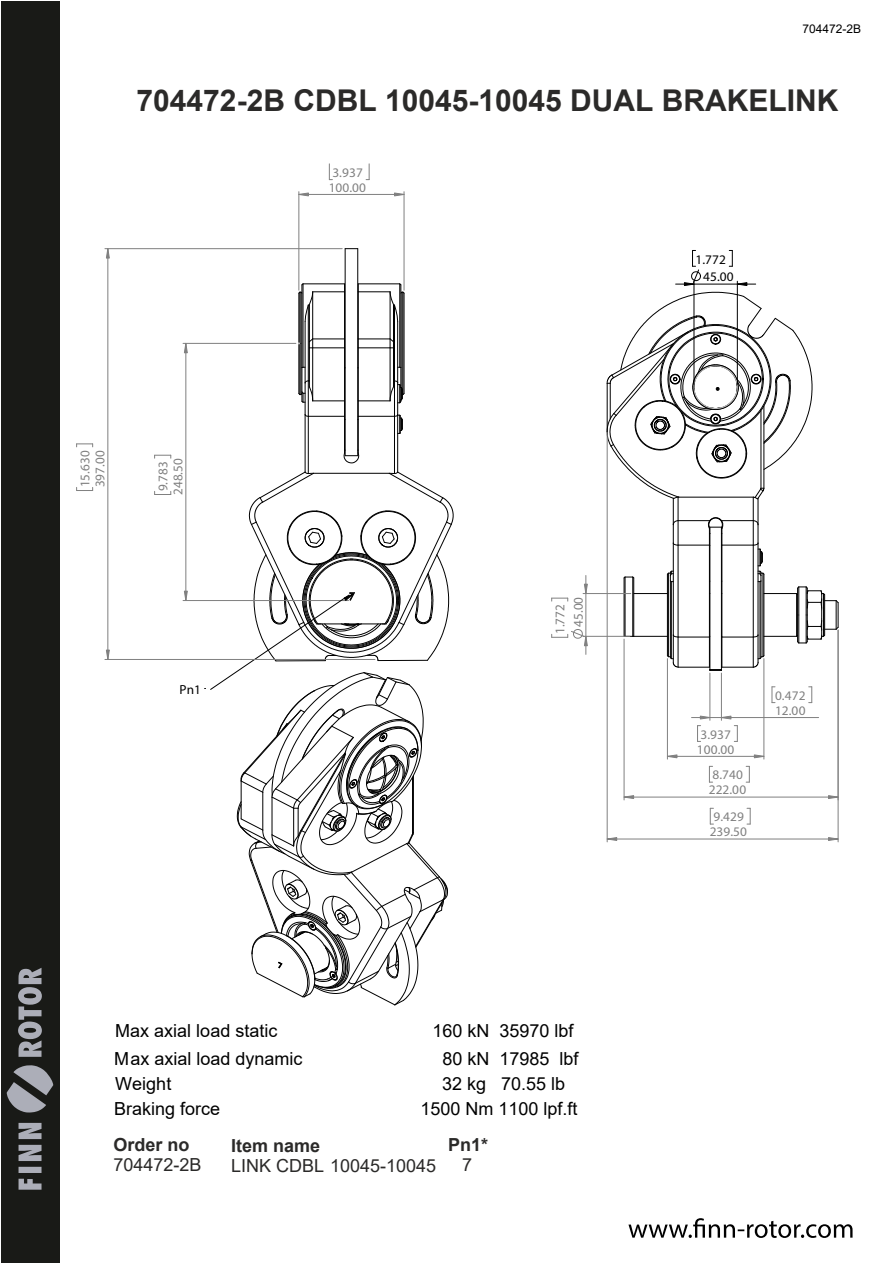
<style>
.page{position:relative;width:893px;height:1263px;background:#fff}
.page>*{position:absolute;margin:0;border:0;box-sizing:border-box;transform-origin:0 0}
.t1{font:700 30px "Arial";color:#2b2a29}
.t2{font:18px "Arial";color:#000}
.t3{font:18px "Arial";color:#2b2a29}
.t4{font:700 18px "Arial";color:#2b2a29}
.t5{font:13.35px/15px "Myriad Pro";letter-spacing:.005em;color:#808080}
.t6{font:13.2px/15px "Myriad Pro";letter-spacing:.005em;color:#808080}
.t7{font:13.2px/17.9px "Myriad Pro";letter-spacing:.005em;color:#000;text-align:center}
.t8{font:12px "Arial";color:#000}
</style>
<div class="page">
<div style="left:1px;top:2px;width:58px;height:1261px;background:#191a17"></div>
<svg style="left:7px;top:1065px;width:46px;height:47px"></svg>
<svg style="left:19px;top:1123px;width:23px;height:67px"></svg>
<svg style="left:18px;top:968px;width:24px;height:89px"></svg>
<svg style="left:628px;top:1218px;width:224px;height:20px"></svg>
<svg style="left:345px;top:248px;width:13px;height:1px"></svg>
<hr style="left:358px;top:283px;width:42px;height:1px;background:#000">
<hr style="left:303px;top:283px;width:42px;height:1px;background:#000">
<hr style="left:299px;top:343px;width:1px;height:52px;background:#000">
<hr style="left:299px;top:292px;width:1px;height:51px;background:#000">
<hr style="left:300px;top:292px;width:1px;height:51px;background:#000">
<hr style="left:300px;top:343px;width:1px;height:52px;background:#000">
<hr style="left:298px;top:293px;width:1px;height:50px;background:#000">
<hr style="left:298px;top:343px;width:1px;height:50px;background:#000">
<hr style="left:404px;top:293px;width:1px;height:100px;background:#000">
<hr style="left:402px;top:292px;width:1px;height:103px;background:#000">
<hr style="left:401px;top:292px;width:1px;height:96px;background:#000">
<hr style="left:345px;top:249px;width:1px;height:207px;background:#000">
<hr style="left:357px;top:249px;width:1px;height:207px;background:#000">
<svg style="left:358px;top:401px;width:1px;height:15px"></svg>
<hr style="left:358px;top:400px;width:32px;height:1px;background:#000">
<hr style="left:394px;top:381px;width:1px;height:35px;background:#000">
<hr style="left:358px;top:416px;width:36px;height:1px;background:#000">
<hr style="left:312px;top:348px;width:1px;height:53px;background:#000">
<hr style="left:309px;top:348px;width:1px;height:39px;background:#000">
<hr style="left:313px;top:400px;width:32px;height:1px;background:#000">
<svg style="left:344px;top:401px;width:2px;height:19px"></svg>
<hr style="left:308px;top:416px;width:37px;height:1px;background:#000">
<hr style="left:308px;top:381px;width:1px;height:35px;background:#000">
<hr style="left:393px;top:348px;width:1px;height:39px;background:#000">
<hr style="left:390px;top:348px;width:1px;height:53px;background:#000">
<svg style="left:304px;top:413px;width:5px;height:4px"></svg>
<hr style="left:305px;top:383px;width:1px;height:32px;background:#000">
<hr style="left:313px;top:347px;width:32px;height:1px;background:#000">
<hr style="left:313px;top:338px;width:32px;height:1px;background:#000">
<hr style="left:344px;top:348px;width:1px;height:53px;background:#000">
<hr style="left:358px;top:338px;width:32px;height:1px;background:#000">
<hr style="left:358px;top:347px;width:32px;height:1px;background:#000">
<hr style="left:358px;top:348px;width:1px;height:53px;background:#000">
<hr style="left:397px;top:383px;width:1px;height:32px;background:#000">
<svg style="left:393px;top:414px;width:10px;height:20px"></svg>
<svg style="left:389px;top:338px;width:5px;height:10px"></svg>
<svg style="left:309px;top:338px;width:5px;height:10px"></svg>
<svg style="left:343px;top:450px;width:17px;height:14px"></svg>
<hr style="left:394px;top:416px;width:1px;height:57px;background:#000">
<hr style="left:308px;top:416px;width:1px;height:57px;background:#000">
<hr style="left:358px;top:416px;width:1px;height:37px;background:#000">
<hr style="left:344px;top:416px;width:1px;height:37px;background:#000">
<hr style="left:397px;top:415px;width:1px;height:57px;background:#000">
<hr style="left:305px;top:415px;width:1px;height:57px;background:#000">
<hr style="left:312px;top:292px;width:1px;height:47px;background:#000">
<hr style="left:313px;top:291px;width:32px;height:1px;background:#000">
<hr style="left:344px;top:292px;width:1px;height:47px;background:#000">
<hr style="left:309px;top:304px;width:1px;height:38px;background:#000">
<hr style="left:358px;top:291px;width:32px;height:1px;background:#000">
<hr style="left:390px;top:292px;width:1px;height:47px;background:#000">
<hr style="left:358px;top:292px;width:1px;height:47px;background:#000">
<hr style="left:393px;top:304px;width:1px;height:38px;background:#000">
<hr style="left:394px;top:305px;width:1px;height:76px;background:#000">
<hr style="left:308px;top:305px;width:1px;height:76px;background:#000">
<svg style="left:389px;top:283px;width:16px;height:40px"></svg>
<hr style="left:397px;top:322px;width:1px;height:61px;background:#000">
<svg style="left:298px;top:283px;width:16px;height:40px"></svg>
<hr style="left:305px;top:322px;width:1px;height:61px;background:#000">
<hr style="left:303px;top:284px;width:1px;height:83px;background:#000">
<hr style="left:301px;top:285px;width:1px;height:82px;background:#000">
<hr style="left:399px;top:284px;width:1px;height:83px;background:#000">
<hr style="left:400px;top:285px;width:1px;height:82px;background:#000">
<svg style="left:389px;top:367px;width:16px;height:37px"></svg>
<svg style="left:298px;top:367px;width:16px;height:36px"></svg>
<svg style="left:154px;top:491px;width:17px;height:4px"></svg>
<svg style="left:154px;top:455px;width:17px;height:3px"></svg>
<hr style="left:183px;top:343px;width:113px;height:1px;background:#808080">
<hr style="left:183px;top:600px;width:166px;height:1px;background:#808080">
<hr style="left:185px;top:343px;width:1px;height:257px;background:#808080">
<svg style="left:184px;top:343px;width:4px;height:10px"></svg>
<svg style="left:184px;top:590px;width:4px;height:10px"></svg>
<svg style="left:606px;top:250px;width:233px;height:421px"></svg>
<svg style="left:551px;top:598px;width:17px;height:3px"></svg>
<hr style="left:583px;top:593px;width:48px;height:1px;background:#808080">
<hr style="left:583px;top:636px;width:47px;height:1px;background:#808080">
<hr style="left:585px;top:593px;width:1px;height:43px;background:#808080">
<hr style="left:721px;top:717px;width:98px;height:1px;background:#808080">
<hr style="left:721px;top:673px;width:1px;height:47px;background:#808080">
<hr style="left:709px;top:673px;width:1px;height:47px;background:#808080">
<svg style="left:809px;top:686px;width:3px;height:17px"></svg>
<hr style="left:667px;top:756px;width:97px;height:1px;background:#808080">
<hr style="left:763px;top:659px;width:1px;height:100px;background:#808080">
<hr style="left:667px;top:659px;width:1px;height:100px;background:#808080">
<hr style="left:624px;top:797px;width:214px;height:1px;background:#808080">
<hr style="left:624px;top:639px;width:1px;height:161px;background:#808080">
<svg style="left:709px;top:766px;width:4px;height:17px"></svg>
<svg style="left:772px;top:686px;width:3px;height:17px"></svg>
<svg style="left:746px;top:766px;width:4px;height:17px"></svg>
<svg style="left:710px;top:808px;width:3px;height:17px"></svg>
<svg style="left:747px;top:808px;width:4px;height:17px"></svg>
<hr style="left:838px;top:630px;width:1px;height:212px;background:#808080">
<hr style="left:607px;top:435px;width:1px;height:407px;background:#808080">
<hr style="left:607px;top:839px;width:231px;height:1px;background:#808080">
<svg style="left:584px;top:575px;width:4px;height:18px"></svg>
<svg style="left:551px;top:629px;width:37px;height:25px"></svg>
<svg style="left:691px;top:715px;width:47px;height:27px"></svg>
<svg style="left:754px;top:754px;width:11px;height:5px"></svg>
<svg style="left:668px;top:754px;width:10px;height:5px"></svg>
<svg style="left:828px;top:795px;width:11px;height:4px"></svg>
<svg style="left:623px;top:795px;width:11px;height:4px"></svg>
<svg style="left:828px;top:837px;width:11px;height:4px"></svg>
<svg style="left:606px;top:837px;width:11px;height:4px"></svg>
<hr style="left:298px;top:192px;width:1px;height:98px;background:#808080">
<svg style="left:366px;top:164px;width:4px;height:16px"></svg>
<hr style="left:404px;top:192px;width:1px;height:98px;background:#808080">
<hr style="left:299px;top:194px;width:105px;height:1px;background:#808080">
<svg style="left:329px;top:164px;width:3px;height:16px"></svg>
<svg style="left:76px;top:487px;width:17px;height:4px"></svg>
<svg style="left:76px;top:443px;width:17px;height:4px"></svg>
<hr style="left:105px;top:659px;width:270px;height:1px;background:#808080">
<hr style="left:105px;top:248px;width:237px;height:1px;background:#808080">
<hr style="left:107px;top:249px;width:1px;height:410px;background:#808080">
<svg style="left:298px;top:192px;width:11px;height:5px"></svg>
<svg style="left:394px;top:192px;width:11px;height:5px"></svg>
<svg style="left:106px;top:649px;width:4px;height:10px"></svg>
<svg style="left:106px;top:248px;width:4px;height:11px"></svg>
<svg style="left:205px;top:471px;width:249px;height:535px"></svg>
<p class="t8" style="left:802px;top:21px;width:60px">704472-2B</p>
<h1 class="t1" style="left:137px;top:79px;width:703px">704472-2B CDBL 10045-10045 DUAL BRAKELINK</h1>
<p class="t6" style="left:329px;top:165px;width:39px">3.937<br>100.00</p>
<p class="t7" style="left:696px;top:250px;width:40px">1.772<br>45.00</p>
<p class="t5" style="left:77px;top:487px;width:38px;rotate:-90deg">15.630<br>397.00</p>
<p class="t5" style="left:155px;top:495px;width:38px;rotate:-90deg">9.783<br>248.50</p>
<p class="t7" style="left:179px;top:680px;width:23px">Pn1</p>
<p class="t5" style="left:551px;top:634px;width:39px;line-height:18.1px;text-align:center;rotate:-90deg">1.772<br>45.00</p>
<p class="t6" style="left:701px;top:727px;width:32px">3.937</p>
<p class="t6" style="left:697px;top:741px;width:39px">100.00</p>
<p class="t6" style="left:713px;top:767px;width:32px">8.740</p>
<p class="t6" style="left:710px;top:809px;width:39px">9.429<br>239.50</p>
<p class="t6" style="left:709px;top:782px;width:39px">222.00</p>
<p class="t6" style="left:775px;top:688px;width:32px">0.472</p>
<p class="t6" style="left:775px;top:703px;width:32px">12.00</p>
<p class="t2" style="left:115px;top:1018px;width:164px">Max axial load static</p>
<p class="t2" style="left:432px;top:1018px;width:143px">160 kN 35970 lbf</p>
<p class="t2" style="left:114px;top:1046px;width:190px">Max axial load dynamic</p>
<p class="t2" style="left:442px;top:1046px;width:138px">80 kN 17985 lbf</p>
<p class="t2" style="left:115px;top:1071px;width:58px">Weight</p>
<p class="t2" style="left:442px;top:1071px;width:125px">32 kg 70.55 lb</p>
<p class="t2" style="left:114px;top:1096px;width:108px">Braking force</p>
<p class="t2" style="left:420px;top:1096px;width:159px">1500 Nm 1100 lpf.ft</p>
<p class="t4" style="left:114px;top:1132px;width:78px">Order no</p>
<p class="t3" style="left:114px;top:1152px;width:90px">704472-2B</p>
<p class="t4" style="left:448px;top:1132px;width:42px">Pn1*</p>
<p class="t3" style="left:462px;top:1153px;width:12px">7</p>
<p class="t4" style="left:231px;top:1133px;width:91px">Item name</p>
<p class="t3" style="left:231px;top:1153px;width:207px">LINK CDBL 10045-10045</p>
</div>
